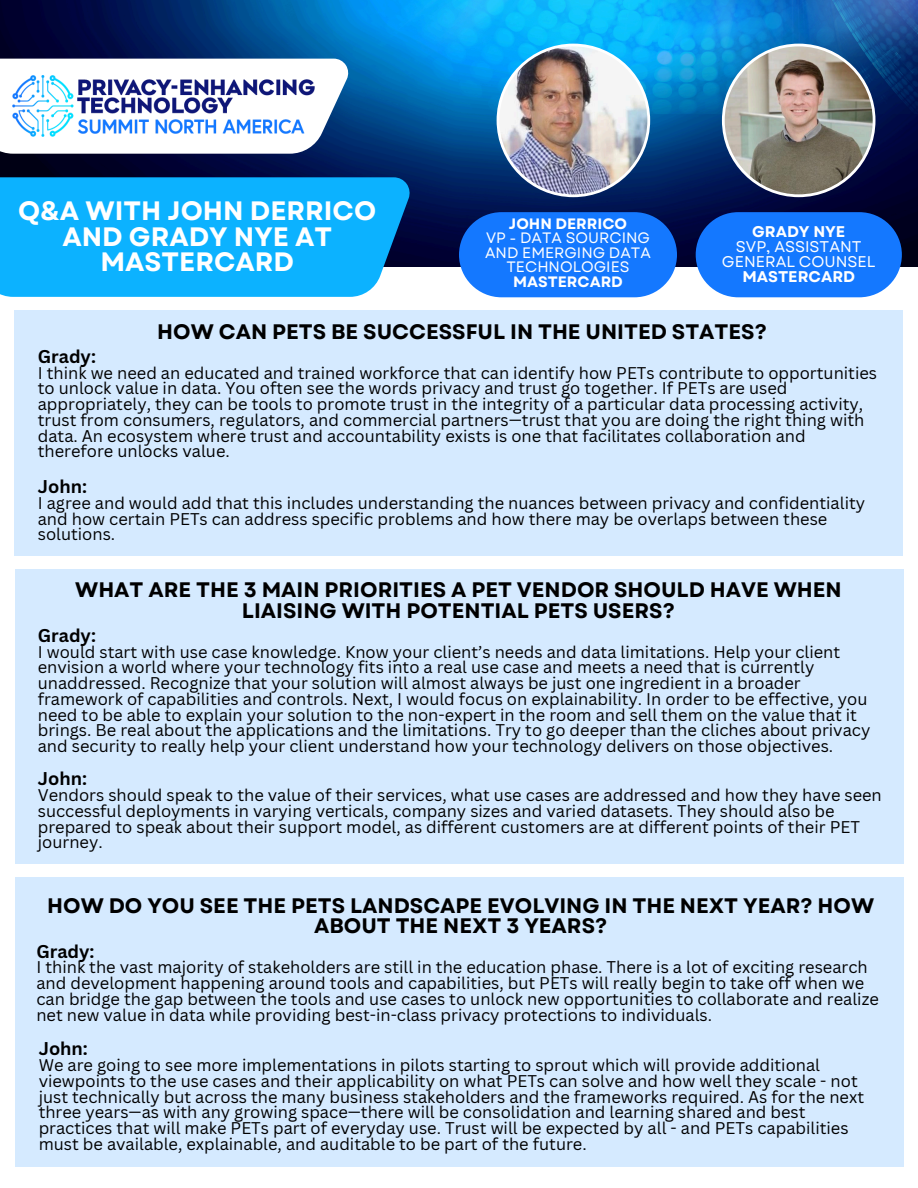
<style>
.page{position:relative;width:918px;height:1188px;background:#fff}
.page>*{position:absolute;margin:0;border:0;box-sizing:border-box;transform-origin:0 0}
.t1{font:700 26.55px/25.8px "Garet";color:#fff;text-align:center}
.t2{font:700 21px/20.2px "Garet";color:#000;text-align:center}
.t3{font:700 18px "Canva Sans";color:#000}
.t4{font:16.5px/15.8px "Canva Sans";color:#000}
.t5{font:15.45px/15px "Garet";color:#fff;text-align:center}
.t6{font:15px/14.7px "Garet";color:#fff;text-align:center}
.s1{font-weight:700}
</style>
<div class="page">
<div style="left:14px;top:311px;width:889px;height:245px;background:#d5eaff"></div>
<img style="left:0;top:0;width:918px;height:267px">
<img style="left:722px;top:44px;width:153px;height:153px">
<div style="left:696px;top:212px;width:206px;height:85px;background:#1478ff;border-radius:43px"></div>
<svg style="left:0;top:59px;width:348px;height:95px"></svg>
<img style="left:13px;top:76px;width:301px;height:61px">
<div style="left:0;top:177px;width:410px;height:120px;background:#0cb2ff"></div>
<img style="left:497px;top:44px;width:153px;height:153px">
<div style="left:459px;top:212px;width:218px;height:85px;background:#1478ff;border-radius:43px"></div>
<div style="left:15px;top:569px;width:889px;height:295px;background:#d5eaff"></div>
<div style="left:15px;top:877px;width:889px;height:289px;background:#d5eaff"></div>
<h3 class="t1" style="left:18px;top:198px;width:359px">Q&amp;A WITH JOHN DERRICO<br>AND GRADY NYE AT<br>MASTERCARD</h3>
<h3 class="t6" style="left:485px;top:216px;width:167px"><span class="s1">JOHN DERRICO<br></span>VP - DATA SOURCING<br>AND EMERGING DATA<br>TECHNOLOGIES<br><span class="s1">MASTERCARD</span></h3>
<p class="t5" style="left:722px;top:225px;width:155px"><span class="s1">GRADY NYE<br></span>SVP, ASSISTANT<br>GENERAL COUNSEL<br><span class="s1">MASTERCARD</span></p>
<h2 class="t2" style="left:157px;top:321px;width:611px">HOW CAN PETS BE SUCCESSFUL IN THE UNITED STATES?</h2>
<p class="t3" style="left:38px;top:344px;width:60px">Grady:</p>
<p class="t4" style="left:38px;top:364px;width:841px">I think we need an educated and trained workforce that can identify how PETs contribute to opportunities to unlock value in data. You often see the words privacy and trust go together. If PETs are used appropriately, they can be tools to promote trust in the integrity of a particular data processing activity, trust from consumers, regulators, and commercial partners—trust that you are doing the right thing with data. An ecosystem where trust and accountability exists is one that facilitates collaboration and therefore unlocks value.</p>
<p class="t3" style="left:38px;top:474px;width:51px">John:</p>
<p class="t4" style="left:38px;top:495px;width:829px">I agree and would add that this includes understanding the nuances between privacy and confidentiality and how certain PETs can address specific problems and how there may be overlaps between these solutions.</p>
<h2 class="t2" style="left:75px;top:580px;width:768px">WHAT ARE THE 3 MAIN PRIORITIES A PET VENDOR SHOULD HAVE WHEN<br>LIAISING WITH POTENTIAL PETS USERS?</h2>
<p class="t3" style="left:38px;top:623px;width:60px">Grady:</p>
<p class="t4" style="left:38px;top:643px;width:834px">I would start with use case knowledge. Know your client’s needs and data limitations. Help your client envision a world where your technology fits into a real use case and meets a need that is currently unaddressed. Recognize that your solution will almost always be just one ingredient in a broader framework of capabilities and controls. Next, I would focus on explainability. In order to be effective, you need to be able to explain your solution to the non-expert in the room and sell them on the value that it brings. Be real about the applications and the limitations. Try to go deeper than the cliches about privacy and security to really help your client understand how your technology delivers on those objectives.</p>
<p class="t3" style="left:38px;top:766px;width:51px">John:</p>
<p class="t4" style="left:38px;top:787px;width:846px">Vendors should speak to the value of their services, what use cases are addressed and how they have seen successful deployments in varying verticals, company sizes and varied datasets. They should also be prepared to speak about their support model, as different customers are at different points of their PET journey.</p>
<h2 class="t2" style="left:47px;top:896px;width:828px">HOW DO YOU SEE THE PETS LANDSCAPE EVOLVING IN THE NEXT YEAR? HOW<br>ABOUT THE NEXT 3 YEARS?</h2>
<p class="t3" style="left:36px;top:938px;width:60px">Grady:</p>
<p class="t4" style="left:36px;top:959px;width:844px">I think the vast majority of stakeholders are still in the education phase. There is a lot of exciting research and development happening around tools and capabilities, but PETs will really begin to take off when we can bridge the gap between the tools and use cases to unlock new opportunities to collaborate and realize net new value in data while providing best-in-class privacy protections to individuals.</p>
<p class="t3" style="left:39px;top:1036px;width:51px">John:</p>
<p class="t4" style="left:39px;top:1057px;width:827px">We are going to see more implementations in pilots starting to sprout which will provide additional viewpoints to the use cases and their applicability on what PETs can solve and how well they scale - not just technically but across the many business stakeholders and the frameworks required. As for the next three years—as with any growing space—there will be consolidation and learning shared and best practices that will make PETs part of everyday use. Trust will be expected by all - and PETs capabilities must be available, explainable, and auditable to be part of the future.</p>
</div>
